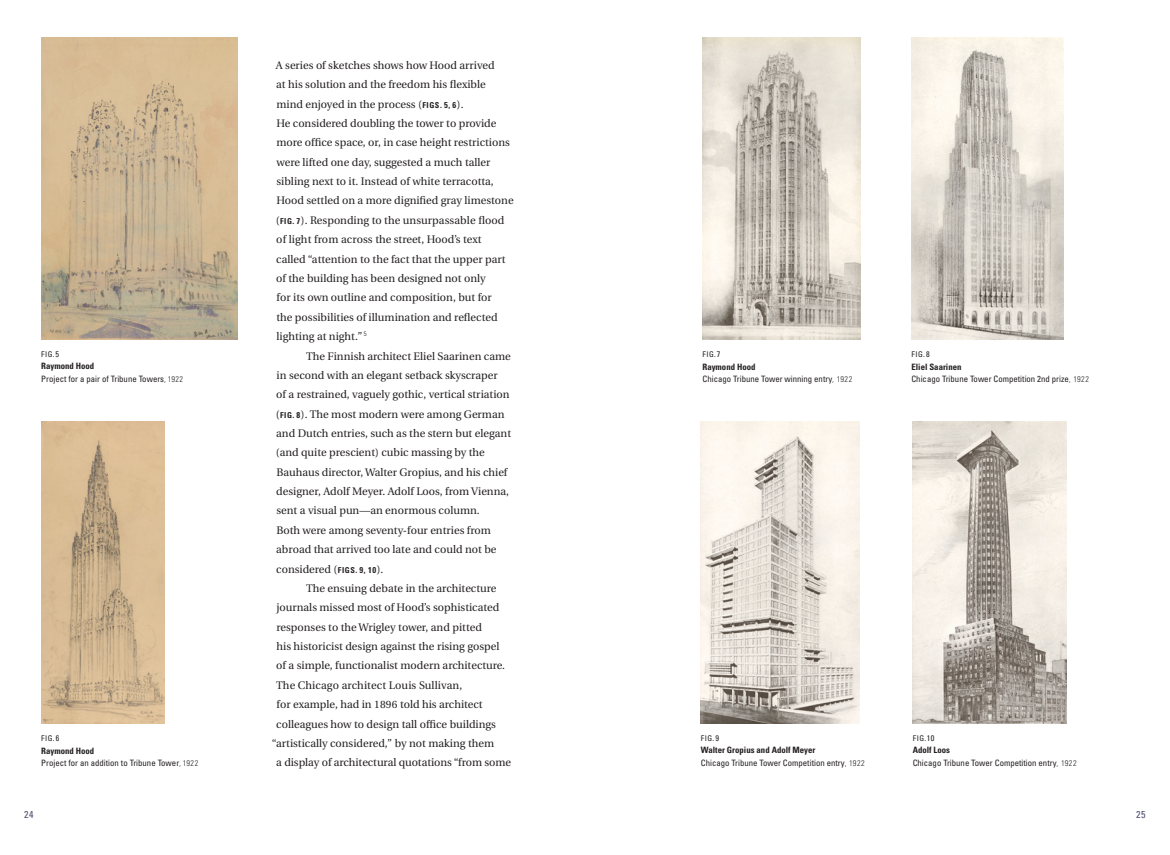
<style>
.page{position:relative;width:1170px;height:855px;background:#fff}
.page>*{position:absolute;margin:0;border:0;box-sizing:border-box;transform-origin:0 0}
.t1{font:11px/19.4px "Utopia";color:#231f20}
.t2{font:condensed 10px "Univers";color:#4e4f71}
.t3{font:condensed 8.75px/12.5px "Univers";color:#231f20}
.t4{font:condensed 7.75px "Univers";letter-spacing:.07em;color:#231f20}
.s1{font-size:8.12px}
.s2{font-weight:700}
.s3{font-weight:300;font-size:8.12px}
.s4{font-family:"Univers";font-weight:700;font-stretch:condensed;font-size:8.12px}
.s5{font-family:"Univers";font-weight:700;font-stretch:condensed;font-size:8.5px}
.s6{font-size:10.62px}
</style>
<div class="page">
<img style="left:41px;top:422px;width:124px;height:301px">
<img style="left:41px;top:37px;width:197px;height:302px">
<img style="left:703px;top:38px;width:157px;height:301px">
<img style="left:911px;top:38px;width:153px;height:301px">
<img style="left:701px;top:422px;width:159px;height:301px">
<img style="left:913px;top:422px;width:154px;height:301px">
<p class="t4" style="left:41px;top:349px;width:19px">FIG<span class="s1">.5</span></p>
<p class="t3" style="left:41px;top:360px;width:144px"><span class="s2">Raymond Hood<br></span>Project for a pair of Tribune Towers<span class="s3">, 1922</span></p>
<p class="t4" style="left:41px;top:734px;width:20px">FIG<span class="s1">.6</span></p>
<p class="t3" style="left:41px;top:744px;width:159px"><span class="s2">Raymond Hood<br></span>Project for an addition to Tribune Tower<span class="s3">, 1922</span></p>
<p class="t1" style="left:276px;top:56px;width:239px">A series of sketches shows how Hood arrived<br>at his solution and the freedom his flexible mind enjoyed in the process (<span class="s4">FIGS</span><span class="s5">. 5, 6</span>).<br>He considered doubling the tower to provide more office space, or, in case height restrictions were lifted one day, suggested a much taller sibling next to it. Instead of white terracotta, Hood settled on a more dignified gray limestone (<span class="s4">FIG</span><span class="s5">. 7</span>). Responding to the unsurpassable flood of light from across the street, Hood’s text<br>called “attention to the fact that the upper part of the building has been designed not only<br>for its own outline and composition, but for<br>the possibilities of illumination and reflected lighting at night.” <sup>5</sup></p>
<p class="t1" style="left:276px;top:346px;width:237px;text-indent:30px">The Finnish architect Eliel Saarinen came in second with an elegant setback skyscraper<br>of a restrained, vaguely gothic, vertical striation (<span class="s4">FIG</span><span class="s5">. 8</span>). The most modern were among German and Dutch entries, such as the stern but elegant (and quite prescient) cubic massing by the Bauhaus director, Walter Gropius, and his chief designer, Adolf Meyer. Adolf Loos, from Vienna, sent a visual pun—an enormous column.<br>Both were among seventy-four entries from abroad that arrived too late and could not be considered (<span class="s4">FIGS</span><span class="s5">. 9, 10</span>).</p>
<p class="t1" style="left:306px;top:579px;width:192px">The ensuing debate in the architecture</p>
<p class="t1" style="left:276px;top:598px;width:224px">journals missed most of Hood’s sophisticated</p>
<p class="t1" style="left:276px;top:618px;width:207px">responses to the Wrigley tower, and pitted</p>
<p class="t1" style="left:277px;top:637px;width:224px">his historicist design against the rising gospel</p>
<p class="t1" style="left:276px;top:656px;width:230px">of a simple, functionalist modern architecture.</p>
<p class="t1" style="left:276px;top:676px;width:188px">The Chicago architect Louis Sullivan,</p>
<p class="t1" style="left:277px;top:695px;width:208px">for example, had in <span class="s6">1896</span> told his architect</p>
<p class="t1" style="left:276px;top:714px;width:221px">colleagues how to design tall office buildings</p>
<p class="t1" style="left:272px;top:734px;width:224px">“artistically considered,” by not making them</p>
<p class="t1" style="left:276px;top:753px;width:236px">a display of architectural quotations “from some</p>
<p class="t4" style="left:703px;top:349px;width:20px">FIG<span class="s1">.7</span></p>
<p class="t3" style="left:703px;top:360px;width:151px"><span class="s2">Raymond Hood<br></span>Chicago Tribune Tower winning entry<span class="s3">, 1922</span></p>
<p class="t4" style="left:911px;top:349px;width:20px">FIG<span class="s1">.8</span></p>
<p class="t3" style="left:911px;top:360px;width:179px"><span class="s2">Eliel Saarinen<br></span>Chicago Tribune Tower Competition 2nd prize<span class="s3">, 1922</span></p>
<p class="t4" style="left:701px;top:733px;width:20px">FIG<span class="s1">.9</span></p>
<p class="t3" style="left:701px;top:744px;width:165px"><span class="s2">Walter Gropius and Adolf Meyer<br></span>Chicago Tribune Tower Competition entry<span class="s3">, 1922</span></p>
<p class="t4" style="left:913px;top:733px;width:23px">FIG<span class="s1">.10</span></p>
<p class="t3" style="left:913px;top:744px;width:165px"><span class="s2">Adolf Loos<br></span>Chicago Tribune Tower Competition entry<span class="s3">, 1922</span></p>
<p class="t2" style="left:24px;top:808px;width:11px">24</p>
<p class="t2" style="left:1136px;top:808px;width:11px">25</p>
</div>
